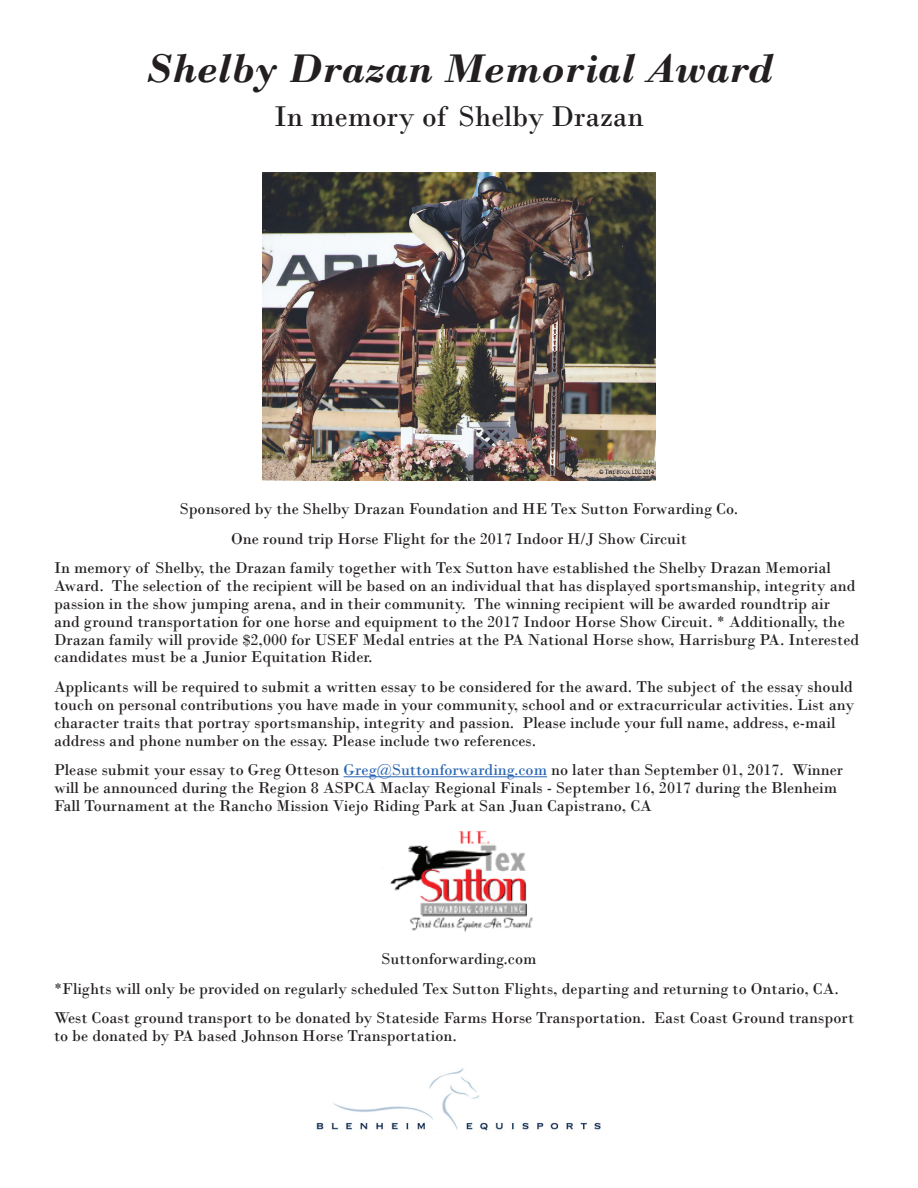
<style>
.page{position:relative;width:918px;height:1188px;background:#fff}
.page>*{position:absolute;margin:0;border:0;box-sizing:border-box;transform-origin:0 0}
.t1{font:italic 700 42px "Bodoni";color:#231f20}
.t2{font:30px "Bodoni";color:#231f20}
.t3{font:16.5px/17.9px "Bodoni";color:#231f20}
.s1{color:#2865b1}
</style>
<div class="page">
<img style="left:263px;top:173px;width:392px;height:307px">
<img style="left:316px;top:1068px;width:285px;height:63px">
<hr style="left:344px;top:776px;width:203px;height:1px;background:#2865b1">
<img style="left:390px;top:831px;width:143px;height:101px">
<h1 class="t1" style="left:145px;top:43px;width:630px">Shelby Drazan Memorial Award</h1>
<h2 class="t2" style="left:274px;top:99px;width:371px">In memory of Shelby Drazan</h2>
<p class="t3" style="left:180px;top:500px;width:560px">Sponsored by the Shelby Drazan Foundation and HE Tex Sutton Forwarding Co.</p>
<p class="t3" style="left:231px;top:529px;width:457px">One round trip Horse Flight for the 2017 Indoor H/J Show Circuit</p>
<p class="t3" style="left:54px;top:559px;width:778px">In memory of Shelby, the Drazan family together with Tex Sutton have established the Shelby Drazan Memorial</p>
<p class="t3" style="left:54px;top:577px;width:807px">Award. The selection of the recipient will be based on an individual that has displayed sportsmanship, integrity and passion in the show jumping aren a, and in their community. The winning recipient will be awarded roundtrip air and ground transportation for one horse and equipment to the 2017 Indoor Horse Show Circuit. * Additionally, the Drazan family will provide $2,000 for USEF Medal entries at the PA National Horse show, Harrisburg PA. Interested candidates must be a Junior Equitation Rider.</p>
<p class="t3" style="left:54px;top:678px;width:802px">Applicants will be required to submit a written essay to be considered for the award. The subject of the essay should touch on personal contributions you have made in your community, school and or extracurricular activities. List any character traits that portray sportsmanship, integrity and passion. Please include your full name, address, e-mail address and phone number on the essay. Please include two references.</p>
<p class="t3" style="left:54px;top:761px;width:791px">Please submit your essay to Greg Otteson <span class="s1">Greg@Suttonforwarding.com</span> no later than September 01, 2017. Winner will be announced during the Region 8 ASPCA Maclay Regional Finals - September 16, 2017 during the Blenheim<br>Fall Tournament at the Rancho Mission Viejo Riding Park at San Juan Capistrano, CA</p>
<p class="t3" style="left:54px;top:944px;width:802px;line-height:29.8px;text-indent:327px">Suttonforwarding.com<br>*Flights will only be provided on regularly scheduled Tex Sutton Flights, departing and returning to Ontario, CA.<br>West Coast ground transport to be donated by Stateside Farms Horse Transportation. East Coast Ground transport</p>
<p class="t3" style="left:54px;top:1027px;width:404px">to be donated by PA based Johnson Horse Transportation.</p>
</div>
